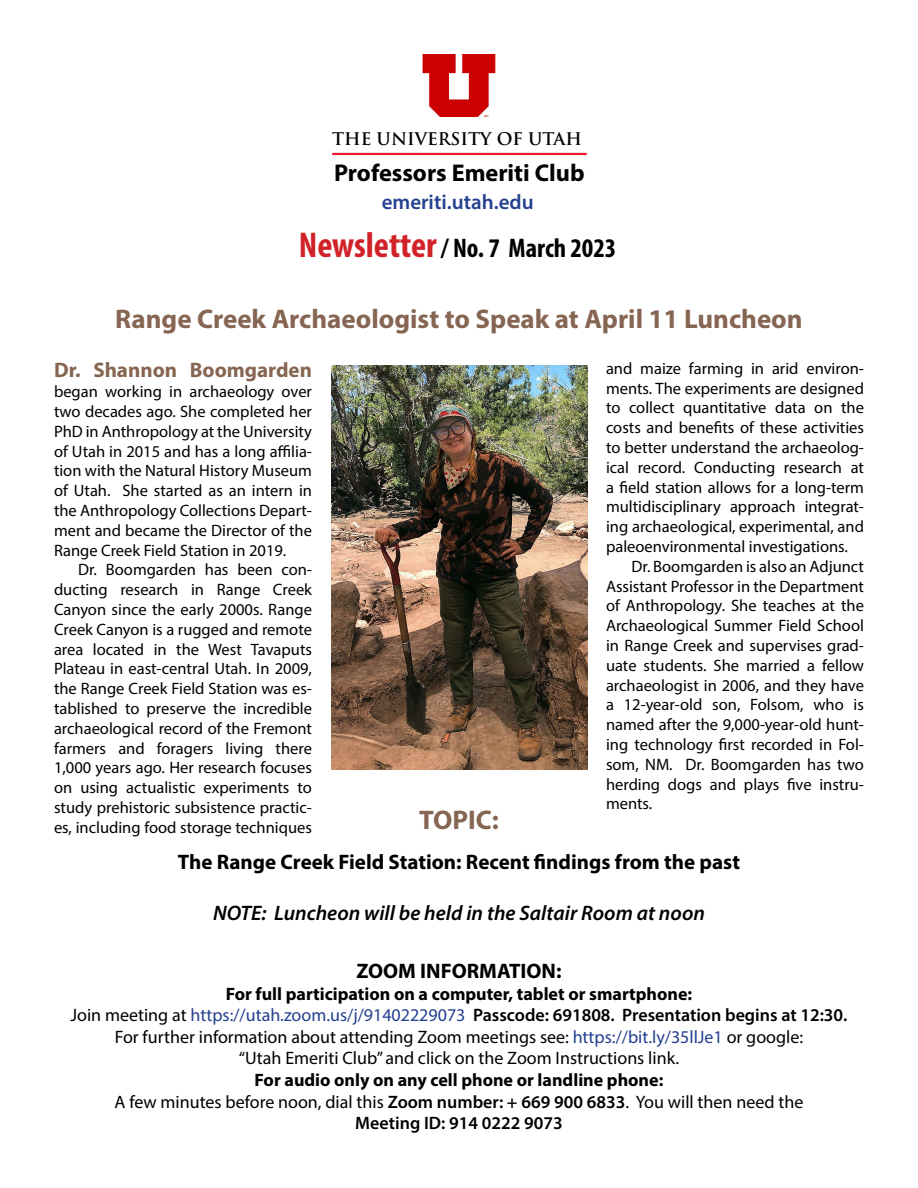
<style>
.page{position:relative;width:918px;height:1188px;background:#fff}
.page>*{position:absolute;margin:0;border:0;box-sizing:border-box;transform-origin:0 0}
.t1{font:700 27px "Myriad Pro";color:#866552}
.t2{font:700 condensed 27px "Myriad Pro";color:#000}
.t3{font:700 24.3px "Myriad Pro";color:#000}
.t4{font:700 21px "Myriad Pro";color:#000}
.t5{font:italic 600 21px "Myriad Pro";color:#000}
.t6{font:700 21px "Myriad Pro";color:#866552}
.t7{font:600 21px "Myriad Pro";color:#24408f}
.t8{font:18px/21.6px "Myriad Pro";color:#000;text-align:center}
.t9{font:700 16.95px "Trajan Pro";color:#000}
.t10{font:16.5px/19.8px "Myriad Pro";color:#000;text-align:justify}
.s1{font-size:36px;color:#d22229}
.s2{font-weight:700}
.s3{color:#24408f}
.s4{font-weight:600}
</style>
<div class="page">
<img style="left:422px;top:54px;width:73px;height:62px">
<hr style="left:332px;top:153px;width:255px;height:2px;background:#ed1a2f">
<img style="left:331px;top:366px;width:257px;height:403px">
<p class="t9" style="left:332px;top:128px;width:251px">THE UNIVERSITY OF UTAH</p>
<h2 class="t3" style="left:334px;top:156px;width:252px">Professors Emeriti Club</h2>
<p class="t7" style="left:382px;top:189px;width:153px">emeriti.utah.edu</p>
<h1 class="t2" style="left:299px;top:231px;width:319px"><span class="s1">Newsletter</span> / No. 7 March 2023</h1>
<h1 class="t1" style="left:115px;top:301px;width:689px">Range Creek Archaeologist to Speak at April 11 Luncheon</h1>
<p class="t10" style="left:606px;top:358px;width:259px">and maize farming in arid environ-</p>
<p class="t10" style="left:606px;top:378px;width:259px">ments. The experiments are designed</p>
<p class="t10" style="left:606px;top:398px;width:260px">to collect quantitative data on the</p>
<p class="t10" style="left:606px;top:417px;width:259px">costs and benefits of these activities</p>
<p class="t10" style="left:606px;top:437px;width:260px">to better understand the archaeolog-</p>
<p class="t10" style="left:606px;top:457px;width:260px">ical record. Conducting research at</p>
<p class="t10" style="left:606px;top:477px;width:259px">a field station allows for a long-term</p>
<p class="t10" style="left:606px;top:497px;width:259px">multidisciplinary approach integrat-</p>
<p class="t10" style="left:606px;top:516px;width:259px">ing archaeological, experimental, and</p>
<p class="t10" style="left:606px;top:536px;width:244px">paleoenvironmental investigations.</p>
<p class="t10" style="left:632px;top:556px;width:234px">Dr. Boomgarden is also an Adjunct</p>
<p class="t10" style="left:606px;top:576px;width:260px">Assistant Professor in the Department</p>
<p class="t10" style="left:606px;top:596px;width:260px">of Anthropology. She teaches at the</p>
<p class="t10" style="left:606px;top:615px;width:259px">Archaeological Summer Field School</p>
<p class="t10" style="left:606px;top:635px;width:260px">in Range Creek and supervises grad-</p>
<p class="t10" style="left:606px;top:655px;width:259px">uate students. She married a fellow</p>
<p class="t10" style="left:606px;top:675px;width:259px">archaeologist in 2006, and they have</p>
<p class="t10" style="left:606px;top:695px;width:260px">a 12-year-old son, Folsom, who is</p>
<p class="t10" style="left:606px;top:714px;width:259px">named after the 9,000-year-old hunt-</p>
<p class="t10" style="left:606px;top:734px;width:259px">ing technology first recorded in Fol-</p>
<p class="t10" style="left:606px;top:754px;width:259px">som, NM. Dr. Boomgarden has two</p>
<p class="t10" style="left:606px;top:774px;width:259px">herding dogs and plays five instru-</p>
<p class="t10" style="left:606px;top:794px;width:48px">ments.</p>
<p class="t6" style="left:54px;top:357px;width:260px">Dr. Shannon Boomgarden</p>
<p class="t10" style="left:54px;top:381px;width:260px">began working in archaeology over two decades ago. She completed her PhD in Anthropology at the University of Utah in 2015 and has a long affilia&shy;tion with the Natural History Museum of Utah. She started as an intern in the Anthropology Collections Depart&shy;ment and became the Director of the Range Creek Field Station in 2019.</p>
<p class="t10" style="left:54px;top:560px;width:260px;text-indent:24px">Dr. Boomgarden has been con&shy;ducting research in Range Creek Canyon since the early 2000s. Range Creek Canyon is a rugged and remote area located in the West Tavaputs Plateau in east-central Utah. In 2009, the Range Creek Field Station was es&shy;tablished to preserve the incredible archaeological record of the Fremont farmers and foragers living there 1,000 years ago. Her research focuses on using actualistic experiments to study prehistoric subsistence practic&shy;es, including food storage techniques</p>
<h1 class="t1" style="left:419px;top:802px;width:81px">TOPIC:</h1>
<p class="t4" style="left:178px;top:848px;width:564px">The Range Creek Field Station: Recent findings from the past</p>
<p class="t5" style="left:213px;top:900px;width:493px">NOTE: Luncheon will be held in the Saltair Room at noon</p>
<p class="t4" style="left:356px;top:957px;width:207px">ZOOM INFORMATION:</p>
<p class="t8" style="left:70px;top:982px;width:779px"><span class="s2">For full participation on a computer, tablet or smartphone:<br></span>Join meeting at <span class="s3">https://utah.zoom.us/j/91402229073</span> <span class="s4">Passcode: 691808. Presentation begins at 12:30.<br></span>For further information about attending Zoom meetings see: <span class="s3">https://bit.ly/35llJe1</span> or google:<br>“Utah Emeriti Club” and click on the Zoom Instructions link.</p>
<p class="t8" style="left:115px;top:1069px;width:690px"><span class="s2">For audio only on any cell phone or landline phone:<br></span>A few minutes before noon, dial this <span class="s4">Zoom number: + 669 900 6833</span>. You will then need the<br><span class="s4">Meeting ID: 914 0222 9073</span></p>
</div>
